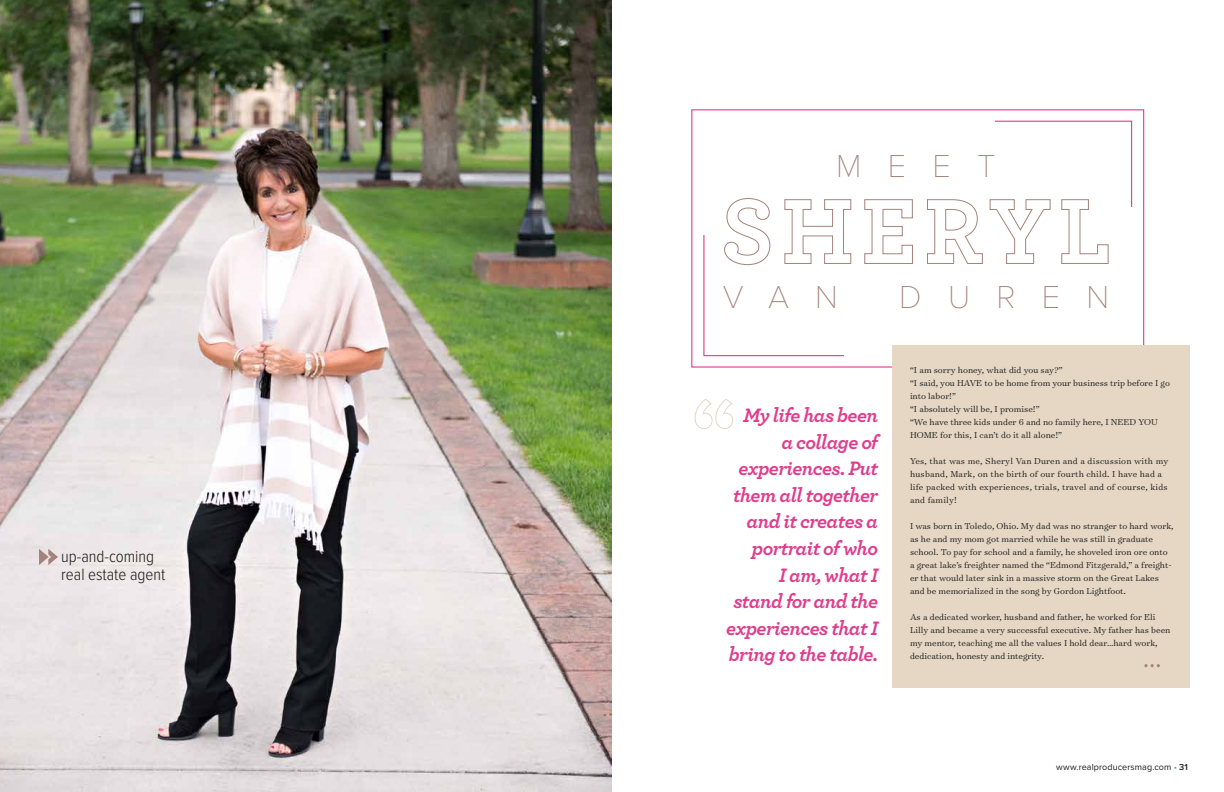
<style>
.page{position:relative;width:1224px;height:792px;background:#fff}
.page>*{position:absolute;margin:0;border:0;box-sizing:border-box;transform-origin:0 0}
.t1{font:100 32.9px "Proxima Nova T";letter-spacing:.8em;color:#a4837c}
.t2{font:italic 700 20.4px/26.6px "Archer Pro";letter-spacing:-.03em;color:#e03d8d;text-align:right}
.t3{font:300 17px/18px "Proxima Nova Cond";color:#1c1b1a}
.t4{font:300 9.8px/13px "Surveyor Text";color:#1c1b1a}
.t5{font:300 9.8px/13px "Surveyor Text";letter-spacing:.02em;color:#1c1b1a}
.t6{font:9px "Proxima Nova";letter-spacing:.01em;color:#1c1b1a}
.s1{color:#2ea5dc}
.s2{font-weight:600}
</style>
<div class="page">
<img style="left:0;top:0;width:612px;height:792px">
<svg style="left:39px;top:549px;width:19px;height:16px"></svg>
<svg style="left:694px;top:398px;width:40px;height:31px"></svg>
<svg style="left:724px;top:198px;width:47px;height:68px"></svg>
<svg style="left:784px;top:199px;width:68px;height:65px"></svg>
<svg style="left:864px;top:199px;width:49px;height:65px"></svg>
<svg style="left:927px;top:199px;width:56px;height:65px"></svg>
<svg style="left:989px;top:199px;width:62px;height:65px"></svg>
<svg style="left:1061px;top:199px;width:48px;height:65px"></svg>
<div style="left:892px;top:345px;width:298px;height:342px;background:#e5d7c4"></div>
<svg style="left:1144px;top:664px;width:16px;height:3px"></svg>
<h3 class="t3" style="left:61px;top:548px;width:106px">up-and-coming real estate agent</h3>
<h1 class="t1" style="left:836px;top:147px;width:161px">MEET</h1>
<h1 class="t1" style="left:723px;top:278px;width:117px">VAN</h1>
<h1 class="t1" style="left:899px;top:278px;width:212px">DUREN</h1>
<h2 class="t2" style="left:726px;top:400px;width:153px">My life has been<br>a collage of experiences. Put them all together and it creates a portrait of who<br>I am, what I stand for and the experiences that I bring to the table.</h2>
<p class="t4" style="left:910px;top:364px;width:262px">“I am sorry honey, what did you say?”<br>“I said, you HAVE to be home from your business trip before I go into labor!”<br>“I absolutely will be, I promise!”<br>“We have three kids under 6 and no family here, I NEED YOU HOME for this, I can’t do it all alone!”</p>
<p class="t5" style="left:910px;top:455px;width:260px">Yes, that was me, Sheryl Van Duren and a discussion with my husband, Mark, on the birth of our fourth child. I have had a life packed with experiences, trials, travel and of course, kids and family!</p>
<p class="t4" style="left:910px;top:520px;width:265px">I was born in Toledo, Ohio. My dad was no stranger to hard work, as he and my mom got married while he was still in graduate school. To pay for school and a family, he shoveled iron ore onto a great lake’s freighter named the “Edmond Fitzgerald,” a freight&shy;er that would later sink in a massive storm on the Great Lakes and be memorialized in the song by Gordon Lightfoot.</p>
<p class="t4" style="left:910px;top:611px;width:262px">As a dedicated worker, husband and father, he worked for Eli Lilly and became a very successful executive. My father has been my mentor, teaching me all the values I hold dear…hard work, dedication, honesty and integrity.</p>
<p class="t6" style="left:1056px;top:762px;width:133px">www.realproducersmag.com <span class="s1">•</span> <span class="s2">31</span></p>
</div>
